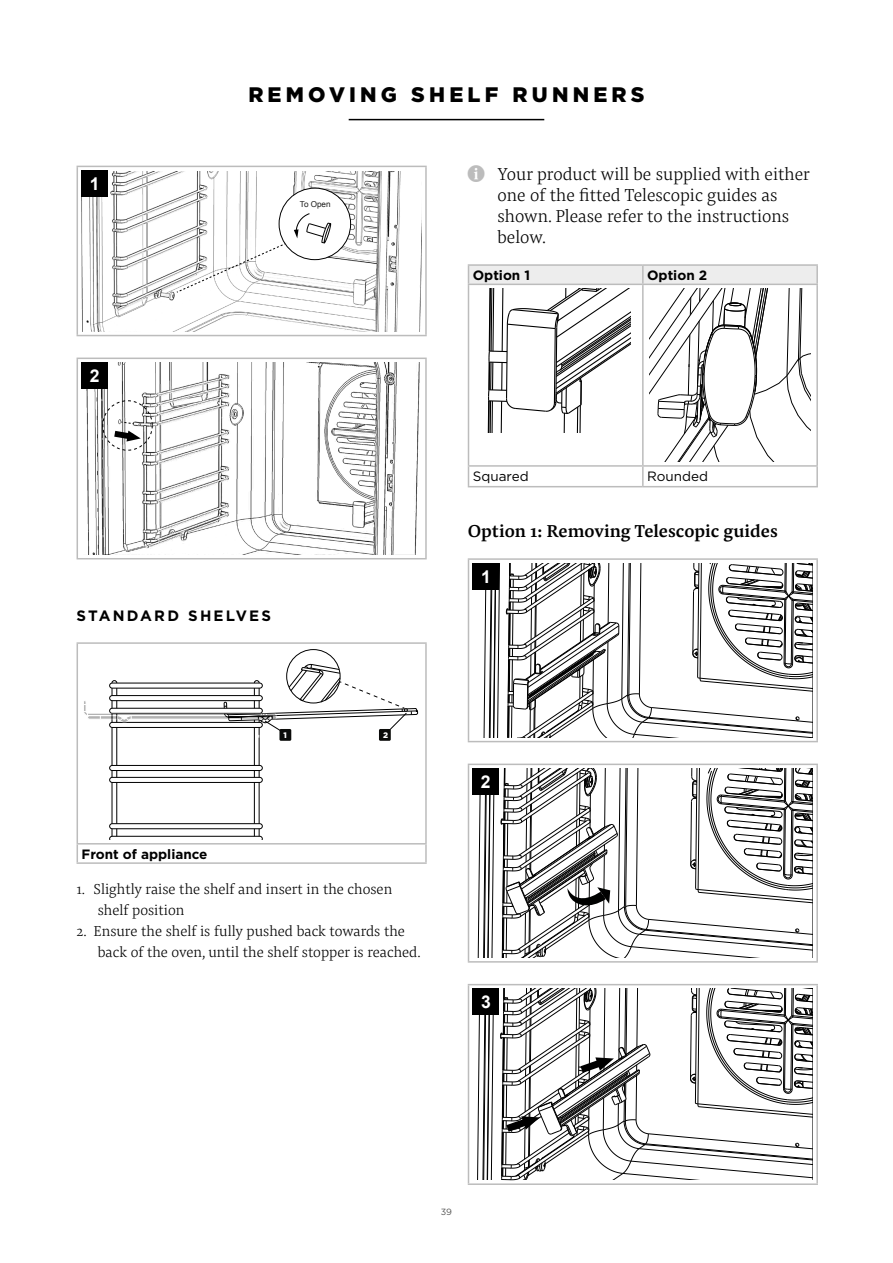
<style>
.page{position:relative;width:893px;height:1263px;background:#fff}
.page>*{position:absolute;margin:0;border:0;box-sizing:border-box;transform-origin:0 0}
.t1{font:900 21px "Gotham";letter-spacing:.2em;color:#000}
.t2{font:300 18px/21px "Pensum Pro";color:#000}
.t3{font:500 18px "Pensum Pro";color:#000}
.t4{font:700 17.7px "Arial";color:#fff}
.t5{font:700 17.55px "Arial";color:#fff}
.t6{font:300 15px/21px "Pensum Pro";color:#000}
.t7{font:700 15px "Gotham";letter-spacing:.15em;color:#000}
.t8{font:700 13.5px "Gotham";color:#000}
.t9{font:13.5px "Gotham";color:#000}
.t10{font:9px "Gotham";color:#575756}
.t11{font:8.1px "Arial";color:#1d1d1b}
.t12{font:900 8.1px "Gotham";color:#fff}
.s1{color:#bcbcbc}
</style>
<div class="page">
<hr style="left:349px;top:119px;width:195px;height:1px;background:#000">
<hr style="left:77px;top:166px;width:350px;height:1px;background:#bcbcbc">
<hr style="left:77px;top:167px;width:1px;height:168px;background:#bcbcbc">
<hr style="left:425px;top:167px;width:2px;height:168px;background:#bcbcbc">
<hr style="left:77px;top:335px;width:350px;height:1px;background:#bcbcbc">
<img style="left:82px;top:171px;width:340px;height:160px">
<svg style="left:177px;top:243px;width:108px;height:50px"></svg>
<div style="left:279px;top:188px;width:72px;height:72px;background:#fff;border-radius:50%"></div>
<div style="left:279px;top:188px;width:72px;height:72px;border:1px solid #000;border-radius:50%"></div>
<svg style="left:294px;top:213px;width:37px;height:30px"></svg>
<div style="left:82px;top:171px;width:26px;height:26px;background:#000"></div>
<hr style="left:77px;top:358px;width:350px;height:1px;background:#bcbcbc">
<hr style="left:77px;top:359px;width:1px;height:199px;background:#bcbcbc">
<hr style="left:425px;top:359px;width:2px;height:199px;background:#bcbcbc">
<hr style="left:77px;top:558px;width:350px;height:1px;background:#bcbcbc">
<img style="left:86px;top:363px;width:334px;height:191px">
<svg style="left:121px;top:421px;width:13px;height:3px"></svg>
<div style="left:102px;top:400px;width:51px;height:51px;border:1px dashed #000;border-radius:50%"></div>
<svg style="left:114px;top:431px;width:27px;height:10px"></svg>
<div style="left:82px;top:363px;width:26px;height:26px;background:#000"></div>
<hr style="left:77px;top:642px;width:350px;height:2px;background:#bcbcbc">
<hr style="left:77px;top:644px;width:1px;height:199px;background:#bcbcbc">
<hr style="left:425px;top:644px;width:2px;height:199px;background:#bcbcbc">
<hr style="left:77px;top:843px;width:350px;height:1px;background:#bcbcbc">
<svg style="left:425px;top:844px;width:2px;height:18px"></svg>
<hr style="left:77px;top:862px;width:350px;height:2px;background:#bcbcbc">
<svg style="left:77px;top:664px;width:341px;height:198px"></svg>
<div style="left:279px;top:729px;width:12px;height:12px;background:#0b0c0a"></div>
<div style="left:379px;top:729px;width:12px;height:12px;background:#0b0c0a"></div>
<hr style="left:468px;top:264px;width:175px;height:2px;background:#bcbcbc">
<hr style="left:643px;top:264px;width:175px;height:2px;background:#bcbcbc">
<hr style="left:468px;top:486px;width:175px;height:1px;background:#bcbcbc">
<hr style="left:643px;top:486px;width:175px;height:1px;background:#bcbcbc">
<svg style="left:468px;top:265px;width:350px;height:221px"></svg>
<hr style="left:468px;top:558px;width:350px;height:2px;background:#bcbcbc">
<hr style="left:468px;top:560px;width:1px;height:181px;background:#bcbcbc">
<hr style="left:816px;top:560px;width:2px;height:181px;background:#bcbcbc">
<hr style="left:468px;top:741px;width:350px;height:1px;background:#bcbcbc">
<svg style="left:483px;top:563px;width:17px;height:174px"></svg>
<svg style="left:506px;top:563px;width:307px;height:175px"></svg>
<div style="left:473px;top:563px;width:26px;height:26px;background:#000"></div>
<hr style="left:468px;top:764px;width:350px;height:1px;background:#bcbcbc">
<hr style="left:468px;top:765px;width:1px;height:196px;background:#bcbcbc">
<hr style="left:816px;top:765px;width:2px;height:196px;background:#bcbcbc">
<hr style="left:468px;top:961px;width:350px;height:2px;background:#bcbcbc">
<svg style="left:478px;top:795px;width:17px;height:163px"></svg>
<svg style="left:501px;top:768px;width:312px;height:190px"></svg>
<div style="left:473px;top:769px;width:26px;height:26px;background:#000"></div>
<hr style="left:468px;top:984px;width:350px;height:1px;background:#bcbcbc">
<hr style="left:468px;top:985px;width:1px;height:198px;background:#bcbcbc">
<hr style="left:816px;top:985px;width:2px;height:198px;background:#bcbcbc">
<hr style="left:468px;top:1183px;width:350px;height:2px;background:#bcbcbc">
<hr style="left:813px;top:989px;width:1px;height:191px;background:#000">
<svg style="left:477px;top:1015px;width:17px;height:165px"></svg>
<svg style="left:500px;top:989px;width:313px;height:191px"></svg>
<div style="left:473px;top:989px;width:26px;height:26px;background:#000"></div>
<p class="t4" style="left:90px;top:172px;width:11px">1</p>
<p class="t5" style="left:90px;top:364px;width:11px">2</p>
<h1 class="t1" style="left:248px;top:80px;width:398px">REMOVING SHELF RUNNERS</h1>
<p class="t11" style="left:300px;top:199px;width:32px">To Open</p>
<p class="t2" style="left:497px;top:163px;width:314px;text-indent:-30px"><span class="s1">✔</span> Your product will be supplied with either one of the fitted Telescopic guides as shown. Please refer to the instructions below.</p>
<p class="t8" style="left:473px;top:266px;width:59px">Option 1</p>
<p class="t8" style="left:647px;top:266px;width:62px">Option 2</p>
<p class="t9" style="left:473px;top:467px;width:57px">Squared</p>
<p class="t9" style="left:647px;top:467px;width:62px">Rounded</p>
<p class="t3" style="left:468px;top:518px;width:312px">Option 1: Removing Telescopic guides</p>
<p class="t5" style="left:481px;top:565px;width:11px">1</p>
<p class="t7" style="left:77px;top:606px;width:196px">STANDARD SHELVES</p>
<p class="t12" style="left:284px;top:729px;width:5px">1</p>
<p class="t12" style="left:383px;top:729px;width:7px">2</p>
<p class="t8" style="left:82px;top:845px;width:128px">Front of appliance</p>
<p class="t6" style="left:98px;top:878px;width:296px;text-indent:-21px">1. Slightly raise the shelf and insert in the chosen shelf position</p>
<p class="t6" style="left:98px;top:920px;width:324px;text-indent:-21px">2. Ensure the shelf is fully pushed back towards the back of the oven, until the shelf stopper is reached.</p>
<p class="t5" style="left:481px;top:770px;width:11px">2</p>
<p class="t5" style="left:481px;top:990px;width:11px">3</p>
<p class="t10" style="left:441px;top:1206px;width:13px">39</p>
</div>
